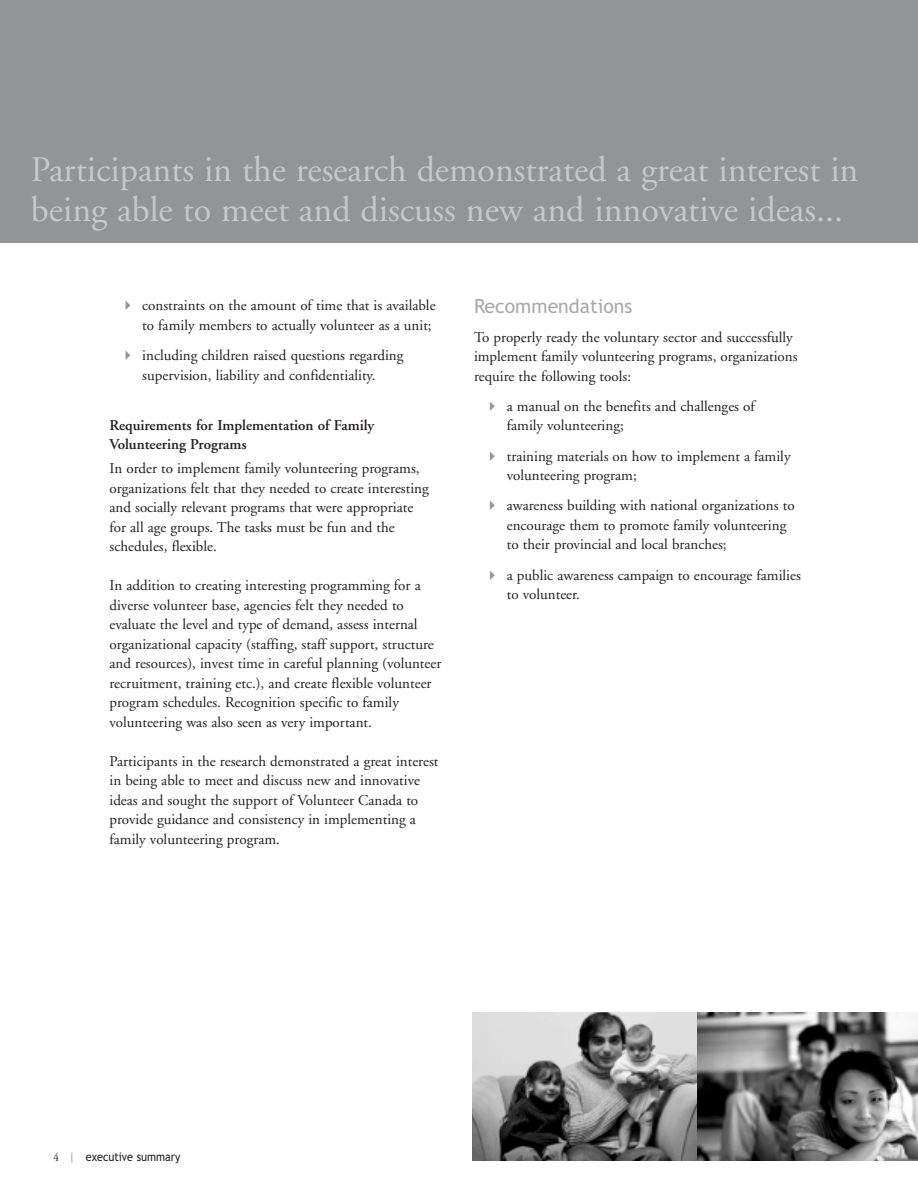
<style>
.page{position:relative;width:918px;height:1188px;background:#fff}
.page>*{position:absolute;margin:0;border:0;box-sizing:border-box;transform-origin:0 0}
.t1{font:36px/40.5px "Adobe Garamond";color:#c7c8ca}
.t2{font:19.5px "Trebuchet MS";color:#a7a9ac}
.t3{font:15px/19.5px "Adobe Garamond";color:#231f1f}
.t4{font:600 15px/19.5px "Adobe Garamond";color:#231f1f}
.t5{font:12px "Trebuchet MS";color:#231f1f;scale:.91 1}
.s1{font-family:"Adobe Garamond"}
.s2{color:#939497}
</style>
<div class="page">
<div style="left:0;top:0;width:918px;height:243px;background:#939497"></div>
<img style="left:696px;top:1012px;width:222px;height:149px">
<svg style="left:472px;top:1012px;width:224px;height:149px;background:#8b8b8b"></svg>
<h1 class="t1" style="left:31px;top:152px;width:829px">Participants in the research demonstrated a great interest in being able to meet and discuss new and innovative ideas...</h1>
<p class="t3" style="left:142px;top:297px;width:295px">constraints on the amount of time that is available to family members to actually volunteer as a unit;</p>
<p class="t3" style="left:142px;top:347px;width:263px">including children raised questions regarding supervision, liability and confidentiality.</p>
<p class="t4" style="left:109px;top:416px;width:266px">Requirements for Implementation of Family<br>Volunteering Programs</p>
<p class="t3" style="left:109px;top:460px;width:321px">In order to implement family volunteering programs, organizations felt that they needed to create interesting and socially relevant programs that were appropriate for all age groups. The tasks must be fun and the schedules, flexible.</p>
<p class="t3" style="left:110px;top:577px;width:333px">In addition to creating interesting programming for a diverse volunteer base, agencies felt they needed to evaluate the level and type of demand, assess internal organizational capacity (staffing, staff support, structure and resources), invest time in careful planning (volunteer recruitment, training etc.), and create flexible volunteer program schedules. Recognition specific to family volunteering was also seen as very important.</p>
<p class="t3" style="left:110px;top:753px;width:330px">Participants in the research demonstrated a great interest in being able to meet and discuss new and innovative ideas and sought the support of Volunteer Canada to provide guidance and consistency in implementing a family volunteering program.</p>
<h2 class="t2" style="left:474px;top:298px;width:160px">Recommendations</h2>
<p class="t3" style="left:474px;top:328px;width:325px">To properly ready the voluntary sector and successfully implement family volunteering programs, organizations require the following tools:</p>
<p class="t3" style="left:507px;top:398px;width:250px">a manual on the benefits and challenges of family volunteering;</p>
<p class="t3" style="left:507px;top:448px;width:285px">training materials on how to implement a family volunteering program;</p>
<p class="t3" style="left:507px;top:497px;width:289px">awareness building with national organizations to encourage them to promote family volunteering to their provincial and local branches;</p>
<p class="t3" style="left:507px;top:567px;width:296px">a public awareness campaign to encourage families to volunteer.</p>
<p class="t5" style="left:54px;top:1153px;width:141px"><span class="s1">4</span> <span class="s2">|</span> executive summary</p>
</div>
